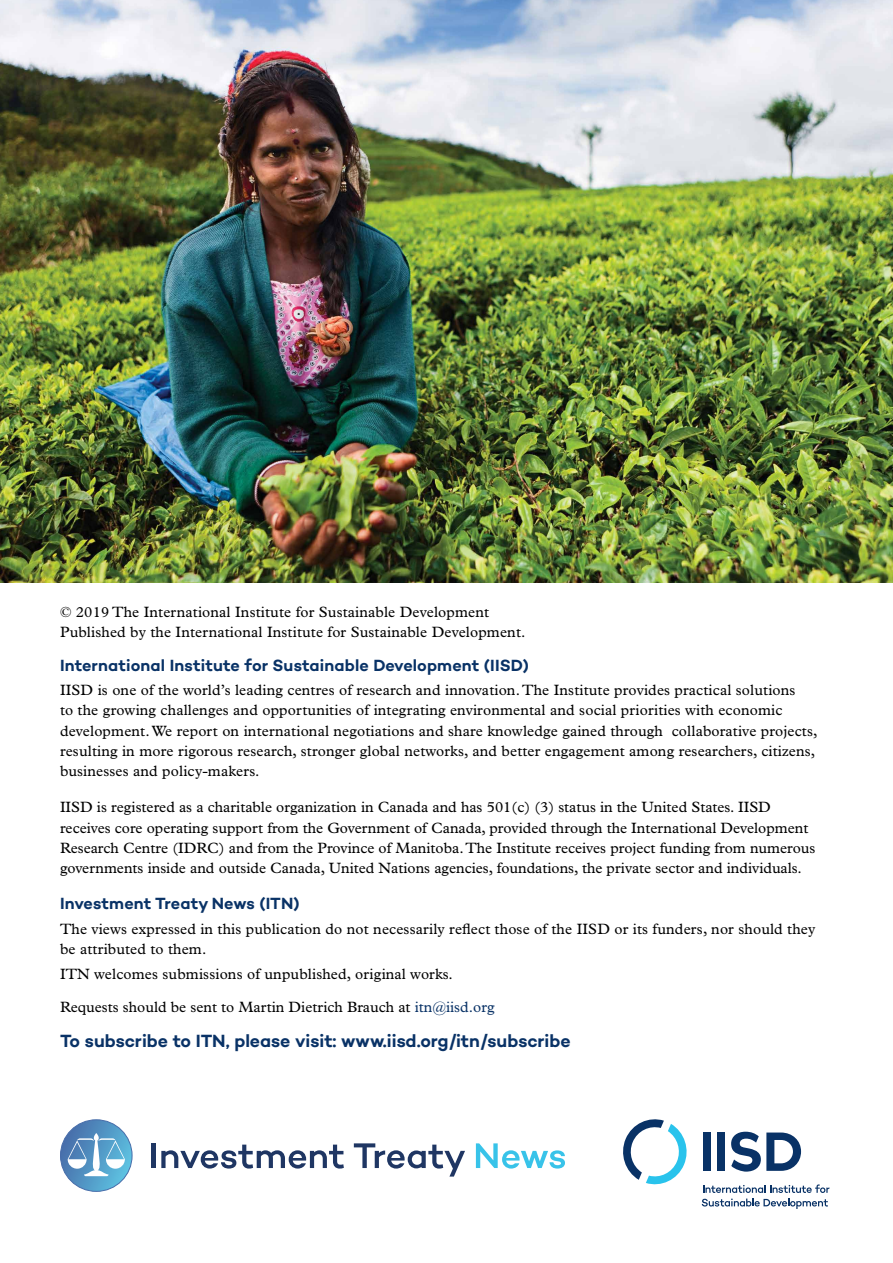
<style>
.page{position:relative;width:893px;height:1263px;background:#fff}
.page>*{position:absolute;margin:0;border:0;box-sizing:border-box;transform-origin:0 0}
.t1{font:600 18px "Campton";color:#093266}
.t2{font:600 16.5px "Campton";letter-spacing:.01em;color:#093266}
.t3{font:15px/20.2px "Plantin MT Pro";letter-spacing:.01em;color:#000}
.s1{color:#093266}
</style>
<div class="page">
<img style="left:0;top:0;width:893px;height:583px">
<svg style="left:623px;top:1119px;width:64px;height:66px"></svg>
<svg style="left:702px;top:1184px;width:127px;height:25px"></svg>
<div style="left:703px;top:1132px;width:8px;height:39px;background:#093266"></div>
<div style="left:717px;top:1132px;width:8px;height:39px;background:#093266"></div>
<svg style="left:731px;top:1132px;width:70px;height:39px"></svg>
<svg style="left:60px;top:1120px;width:72px;height:71px;background:#5295c3"></svg>
<div style="left:60px;top:1119px;width:73px;height:73px;border:1px solid #476daa;border-radius:50%"></div>
<svg style="left:68px;top:1133px;width:57px;height:43px"></svg>
<hr style="left:152px;top:1143px;width:4px;height:25px;background:#1f3663">
<svg style="left:161px;top:1144px;width:183px;height:24px"></svg>
<svg style="left:354px;top:1143px;width:111px;height:33px"></svg>
<svg style="left:476px;top:1143px;width:89px;height:25px"></svg>
<p class="t3" style="left:60px;top:601px;width:467px">© 2019 The International Institute for Sustainable Development<br>Published by the International Institute for Sustainable Development.</p>
<p class="t2" style="left:60px;top:654px;width:471px">International Institute for Sustainable Development (IISD)</p>
<p class="t3" style="left:60px;top:680px;width:759px">IISD is one of the world’s leading centres of research and innovation. The Institute provides practical solutions<br>to the growing challenges and opportunities of integrating environmental and social priorities with economic development. We report on international negotiations and share knowledge gained through collaborative projects, resulting in more rigorous research, stronger global networks, and better engagement among researchers, citizens, businesses and policy-makers.</p>
<p class="t3" style="left:60px;top:797px;width:757px">IISD is registered as a charitable organization in Canada and has 501(c) (3) status in the United States. IISD receives core operating support from the Government of Canada, provided through the International Development Research Centre (IDRC) and from the Province of Manitoba. The Institute receives project funding from numerous governments inside and outside Canada, United Nations agencies, foundations, the private sector and individuals.</p>
<p class="t2" style="left:60px;top:893px;width:241px">Investment Treaty News (ITN)</p>
<p class="t3" style="left:60px;top:919px;width:757px">The views expressed in this publication do not necessarily reflect those of the IISD or its funders, nor should they be attributed to them.</p>
<p class="t3" style="left:60px;top:963px;width:395px">ITN welcomes submissions of unpublished, original works.</p>
<p class="t3" style="left:60px;top:997px;width:436px">Requests should be sent to Martin Dietrich Brauch at <span class="s1">itn@iisd.org</span></p>
<p class="t1" style="left:60px;top:1029px;width:512px">To subscribe to ITN, please visit: www.iisd.org/itn/subscribe</p>
</div>
